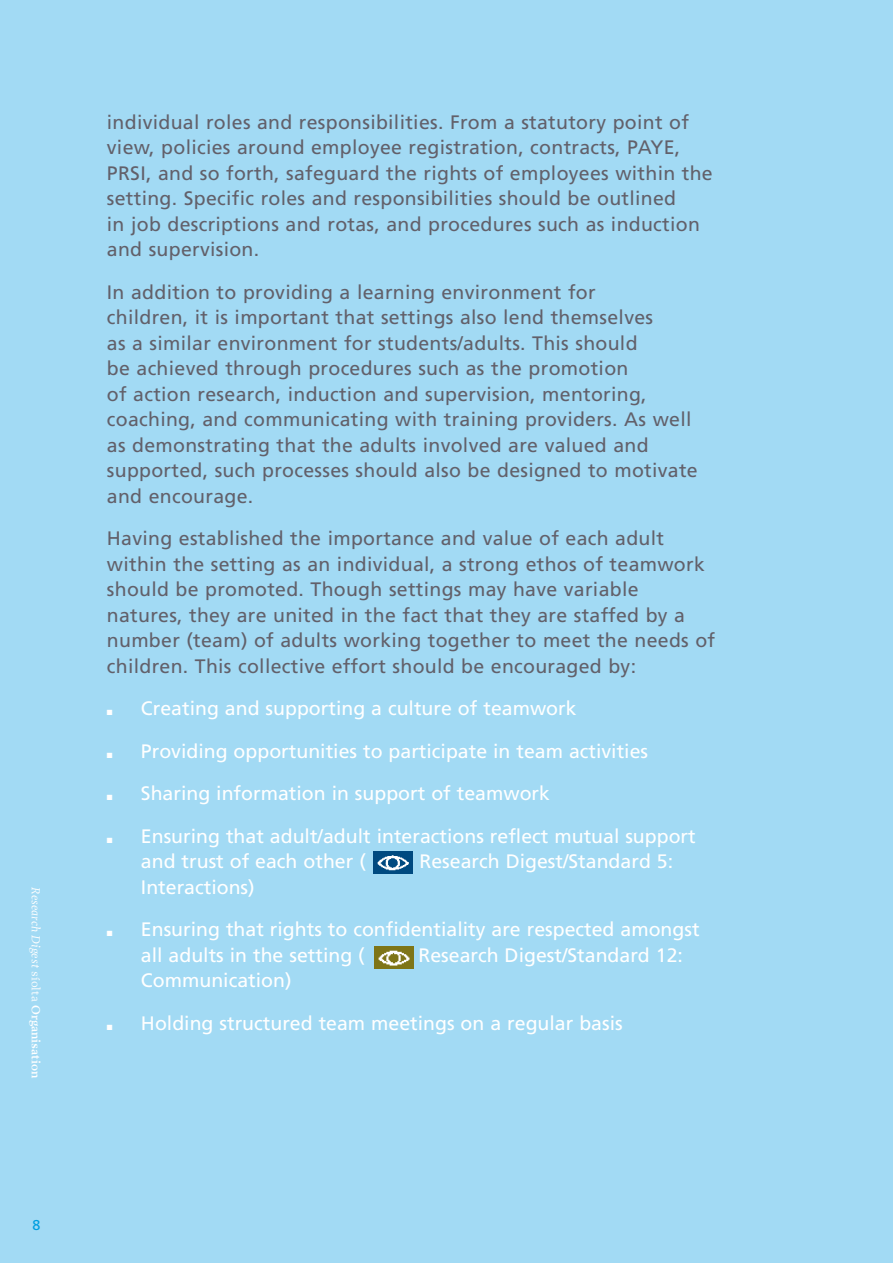
<style>
.page{position:relative;width:893px;height:1263px;background:#a2daf4}
.page>*{position:absolute;margin:0;border:0;box-sizing:border-box;transform-origin:0 0}
.t1{font:19.5px/25.5px "Frutiger";letter-spacing:.015em;color:#62606a}
.t2{font:19.5px/25.5px "Frutiger";color:#fff}
.t3{font:italic 12px "Prensa";color:#fff}
.s1{font-style:normal}
.s2{font-weight:600;font-style:normal}
</style>
<div class="page">
<div style="left:373px;top:851px;width:39px;height:23px;background:#004a7f"></div>
<img style="left:377px;top:855px;width:32px;height:16px">
<img style="left:374px;top:946px;width:39px;height:22px">
<p class="t3" style="left:43px;top:887px;width:192px;rotate:90deg">Research Digest <span class="s1">síolta</span> <span class="s2">Organisation</span></p>
<p class="t1" style="left:107px;top:109px;width:607px">individual roles and responsibilities. From a statutory point of view, policies around employee registration, contracts, PAYE, PRSI, and so forth, safeguard the rights of employees within the setting. Specific roles and responsibilities should be outlined<br>in job descriptions and rotas, and procedures such as induction and supervision.</p>
<p class="t1" style="left:107px;top:279px;width:592px">In addition to providing a learning environment for<br>children, it is important that settings also lend themselves<br>as a similar environment for students/adults. This should<br>be achieved through procedures such as the promotion<br>of action research, induction and supervision, mentoring, coaching, and communicating with training providers. As well as demonstrating that the adults involved are valued and supported, such processes should also be designed to motivate and encourage.</p>
<p class="t1" style="left:107px;top:525px;width:610px">Having established the importance and value of each adult within the setting as an individual, a strong ethos of teamwork should be promoted. Though settings may have variable natures, they are united in the fact that they are staffed by a number (team) of adults working together to meet the needs of children. This collective effort should be encouraged by:</p>
<p class="t2" style="left:107px;top:695px;width:471px">■ Creating and supporting a culture of teamwork</p>
<p class="t2" style="left:107px;top:738px;width:543px">■ Providing opportunities to participate in team activities</p>
<p class="t2" style="left:107px;top:780px;width:445px">■ Sharing information in support of teamwork</p>
<p class="t2" style="left:141px;top:823px;width:556px;text-indent:-34px">■ Ensuring that adult/adult interactions reflect mutual support and trust of each other (</p>
<p class="t2" style="left:420px;top:848px;width:255px">Research Digest/Standard 5:</p>
<p class="t2" style="left:141px;top:874px;width:115px">Interactions)</p>
<p class="t2" style="left:141px;top:916px;width:560px;text-indent:-34px">■ Ensuring that rights to confidentiality are respected amongst all adults in the setting (</p>
<p class="t2" style="left:418px;top:942px;width:266px">Research Digest/Standard 12:</p>
<p class="t2" style="left:141px;top:967px;width:152px">Communication)</p>
<p class="t2" style="left:107px;top:1010px;width:517px">■ Holding structured team meetings on a regular basis</p>
</div>
